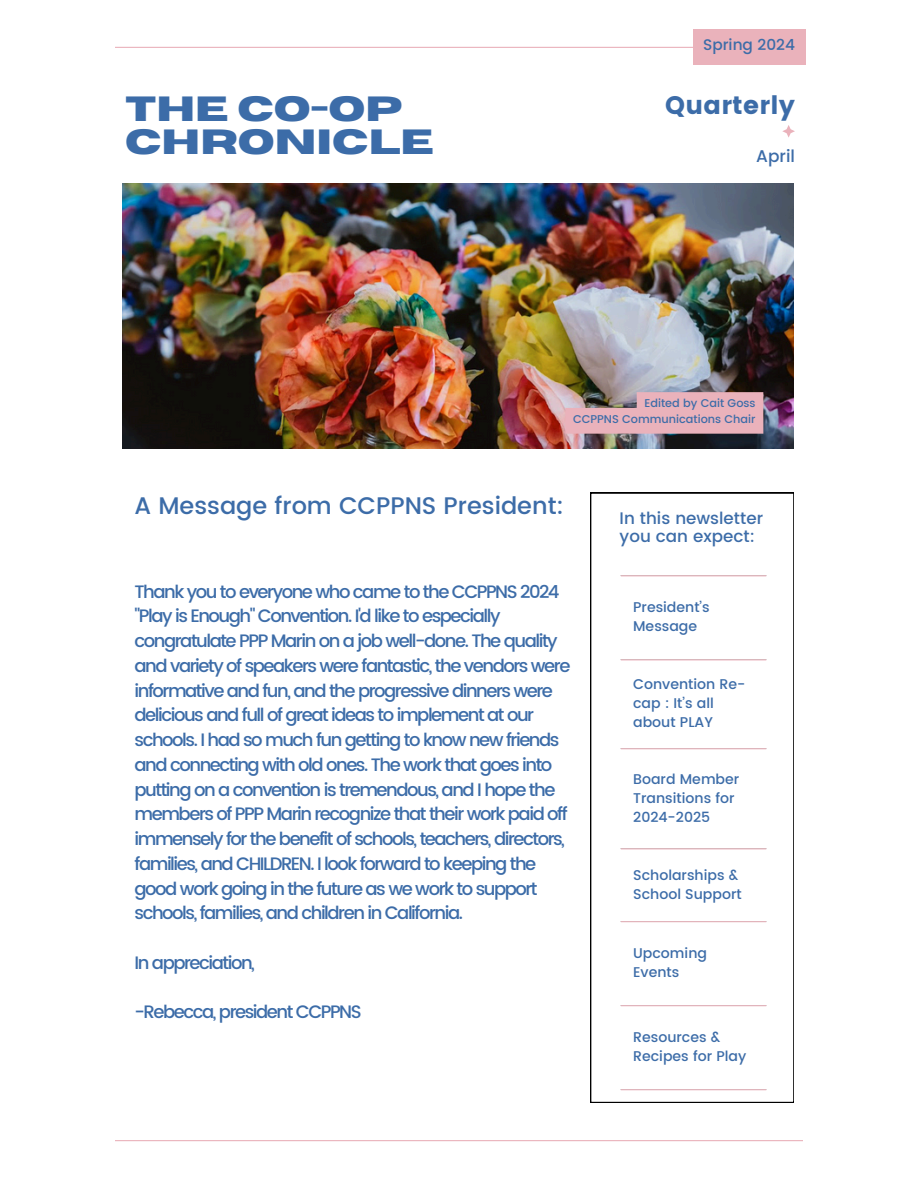
<style>
.page{position:relative;width:918px;height:1188px;background:#fff}
.page>*{position:absolute;margin:0;border:0;box-sizing:border-box;transform-origin:0 0}
.t1{font:700 34.8px/32.7px "Horizon";color:#3c6ca8}
.t2{font:25.35px "Poppins";letter-spacing:.01em;color:#3c6ca8}
.t3{font:500 24px "Poppins";color:#3c6ca8}
.t4{font:500 18px/24.8px "Poppins";letter-spacing:-.08em;color:#3c6ca8}
.t5{font:500 16.95px "Poppins";color:#3c6ca8}
.t6{font:500 16.65px/18px "Poppins";color:#3c6ca8}
.t7{font:500 15.3px "Poppins";color:#3c6ca8}
.t8{font:500 14.1px/19px "Poppins";color:#3c6ca8}
.t9{font:500 11.25px "Poppins";color:#3c6ca8}
</style>
<div class="page">
<hr style="left:115px;top:47px;width:688px;height:1px;background:#eab2bb">
<hr style="left:115px;top:1140px;width:688px;height:1px;background:#eab2bb">
<svg style="left:782px;top:125px;width:13px;height:13px"></svg>
<img style="left:122px;top:183px;width:672px;height:266px">
<svg style="left:590px;top:493px;width:204px;height:609px"></svg>
<hr style="left:621px;top:575px;width:145px;height:1px;background:#eab2bb">
<hr style="left:621px;top:659px;width:145px;height:1px;background:#eab2bb">
<hr style="left:621px;top:748px;width:145px;height:1px;background:#eab2bb">
<hr style="left:621px;top:848px;width:145px;height:1px;background:#eab2bb">
<hr style="left:621px;top:921px;width:145px;height:1px;background:#eab2bb">
<hr style="left:621px;top:1005px;width:145px;height:1px;background:#eab2bb">
<hr style="left:621px;top:1089px;width:145px;height:1px;background:#eab2bb">
<div style="left:693px;top:29px;width:113px;height:36px;background:#eab2bb"></div>
<svg style="left:565px;top:392px;width:198px;height:42px"></svg>
<p class="t7" style="left:703px;top:36px;width:93px">Spring 2024</p>
<h3 class="t1" style="left:125px;top:94px;width:311px">THE CO-OP<br>CHRONICLE</h3>
<p class="t2" style="left:665px;top:90px;width:131px">Quarterly</p>
<p class="t5" style="left:756px;top:146px;width:40px">April</p>
<p class="t9" style="left:645px;top:397px;width:113px">Edited by Cait Goss</p>
<p class="t9" style="left:573px;top:413px;width:184px">CCPPNS Communications Chair</p>
<h3 class="t3" style="left:135px;top:492px;width:431px">A Message from CCPPNS President:</h3>
<p class="t6" style="left:620px;top:509px;width:145px">In this newsletter you can expect:</p>
<h1 class="t4" style="left:135px;top:579px;width:437px">Thank you to everyone who came to the CCPPNS 2024 "Play is Enough" Convention. I'd like to especially congratulate PPP Marin on a job well-done. The quality and variety of speakers were fantastic, the vendors were informative and fun, and the progressive dinners were delicious and full of great ideas to implement at our schools. I had so much fun getting to know new friends and connecting with old ones. The work that goes into putting on a convention is tremendous, and I hope the members of PPP Marin recognize that their work paid off immensely for the benefit of schools, teachers, directors, families, and CHILDREN. I look forward to keeping the good work going in the future as we work to support schools, families, and children in California.</h1>
<h2 class="t4" style="left:135px;top:950px;width:122px">In appreciation,</h2>
<h3 class="t4" style="left:135px;top:1000px;width:229px">-Rebecca, president CCPPNS</h3>
<p class="t8" style="left:633px;top:598px;width:78px">President’s<br>Message</p>
<p class="t8" style="left:633px;top:674px;width:114px">Convention Re&shy;cap : It’s all about PLAY</p>
<p class="t8" style="left:633px;top:770px;width:108px">Board Member<br>Transitions for<br>2024-2025</p>
<p class="t8" style="left:633px;top:865px;width:110px">Scholarships &amp;<br>School Support</p>
<p class="t8" style="left:633px;top:944px;width:75px">Upcoming<br>Events</p>
<p class="t8" style="left:633px;top:1028px;width:115px">Resources &amp;<br>Recipes for Play</p>
</div>
